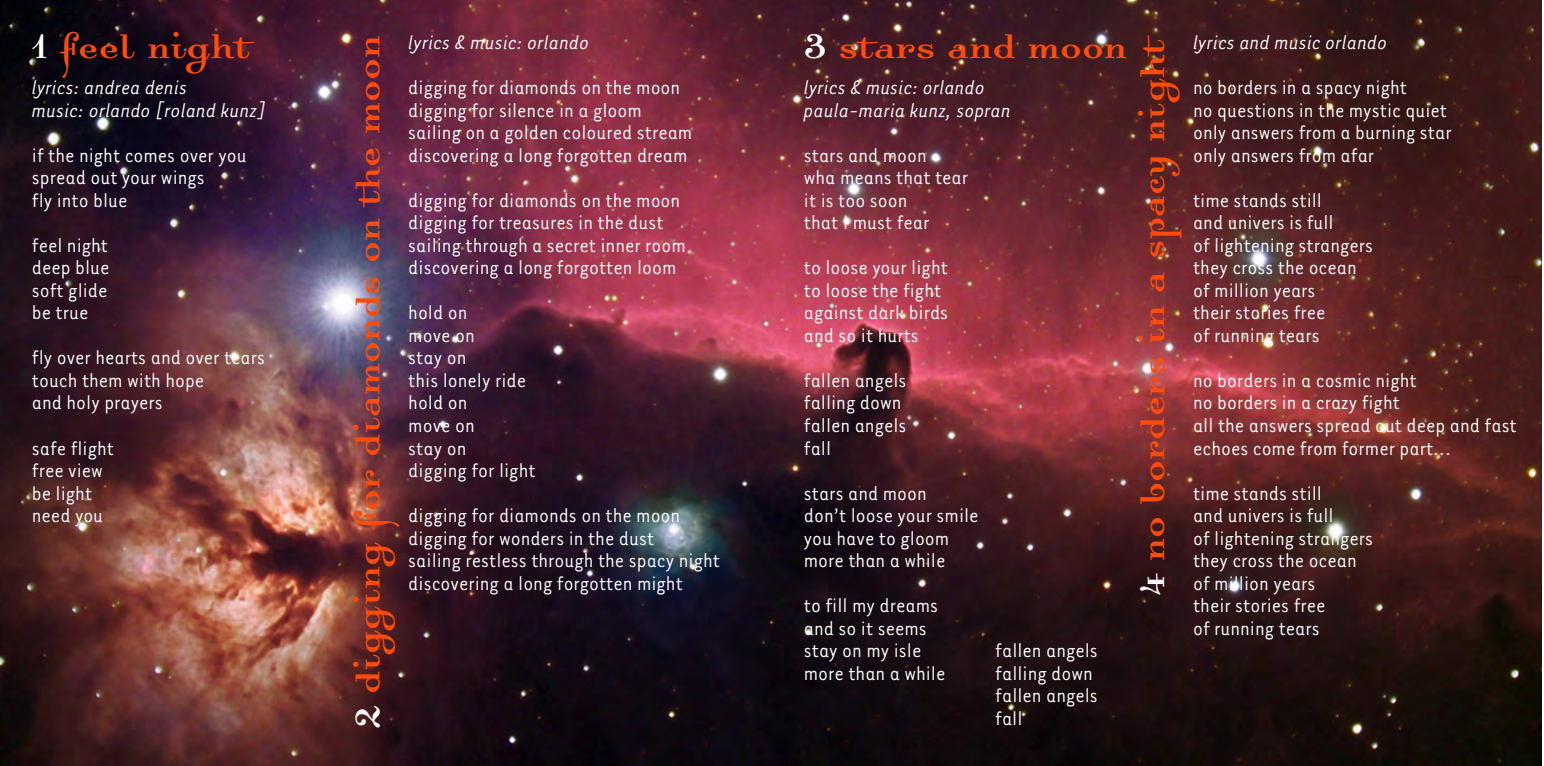
<style>
.page{position:relative;width:1544px;height:766px;background:#fff}
.page>*{position:absolute;margin:0;border:0;box-sizing:border-box;transform-origin:0 0}
.t1{font:47.25px "Dalliance Roman";color:#ff4c0b}
.t2{font:22.5px/22.5px "Tarzana Narrow";color:#fff}
.t3{font:italic 22.5px/22.5px "Tarzana Narrow";color:#fff}
.s1{color:#fff}
</style>
<div class="page">
<img style="left:0;top:0;width:1541px;height:765px">
<h1 class="t1" style="left:32px;top:14px;width:220px"><span class="s1">1</span> feel night</h1>
<h1 class="t1" style="left:804px;top:14px;width:325px"><span class="s1">3</span> stars and moon</h1>
<h1 class="t1" style="left:335px;top:727px;width:694px;rotate:-90deg"><span class="s1">2</span> digging for diamonds on the moon</h1>
<p class="t3" style="left:408px;top:30px;width:183px">lyrics &amp; music: orlando</p>
<p class="t3" style="left:32px;top:75px;width:236px">lyrics: andrea denis<br>music: orlando [roland kunz]</p>
<p class="t2" style="left:32px;top:143px;width:216px">if the night comes over you spread out your wings<br>fly into blue</p>
<p class="t2" style="left:32px;top:233px;width:79px;text-align:justify">feel night deep blue soft glide be true</p>
<p class="t2" style="left:32px;top:345px;width:235px">fly over hearts and over tears touch them with hope<br>and holy prayers</p>
<p class="t2" style="left:32px;top:435px;width:84px">safe flight free view be light need you</p>
<p class="t2" style="left:408px;top:75px;width:285px">digging for diamonds on the moon digging for silence in a gloom sailing on a golden coloured stream discovering a long forgotten dream</p>
<p class="t2" style="left:408px;top:188px;width:279px">digging for diamonds on the moon digging for treasures in the dust sailing through a secret inner room discovering a long forgotten loom</p>
<p class="t2" style="left:408px;top:300px;width:129px">hold on<br>move on<br>stay on<br>this lonely ride hold on<br>move on<br>stay on<br>digging for light</p>
<p class="t2" style="left:408px;top:503px;width:313px">digging for diamonds on the moon digging for wonders in the dust<br>sailing restless through the spacy night discovering a long forgotten might</p>
<p class="t3" style="left:804px;top:75px;width:209px">lyrics &amp; music: orlando paula-maria kunz, sopran</p>
<p class="t2" style="left:804px;top:143px;width:166px">stars and moon<br>wha means that tear it is too soon<br>that I must fear</p>
<p class="t2" style="left:804px;top:255px;width:146px">to loose your light to loose the fight against dark birds and so it hurts</p>
<p class="t2" style="left:804px;top:368px;width:104px">fallen angels falling down fallen angels fall</p>
<p class="t2" style="left:804px;top:480px;width:176px">stars and moon<br>don’t loose your smile you have to gloom more than a while</p>
<p class="t2" style="left:804px;top:593px;width:143px">to fill my dreams and so it seems stay on my isle more than a while</p>
<p class="t2" style="left:995px;top:638px;width:104px">fallen angels falling down fallen angels fall</p>
<h1 class="t1" style="left:1120px;top:595px;width:558px;rotate:-90deg"><span class="s1">4</span> no borders in a spacy night</h1>
<p class="t3" style="left:1193px;top:30px;width:196px">lyrics and music orlando</p>
<p class="t2" style="left:1193px;top:75px;width:260px">no borders in a spacy night<br>no questions in the mystic quiet only answers from a burning star only answers from afar</p>
<p class="t2" style="left:1193px;top:188px;width:182px">time stands still<br>and univers is full<br>of lightening strangers they cross the ocean of million years<br>their stories free<br>of running tears</p>
<p class="t2" style="left:1193px;top:368px;width:325px">no borders in a cosmic night<br>no borders in a crazy fight<br>all the answers spread out deep and fast echoes come from former part...</p>
<p class="t2" style="left:1193px;top:480px;width:182px">time stands still<br>and univers is full<br>of lightening strangers they cross the ocean of million years<br>their stories free<br>of running tears</p>
</div>
